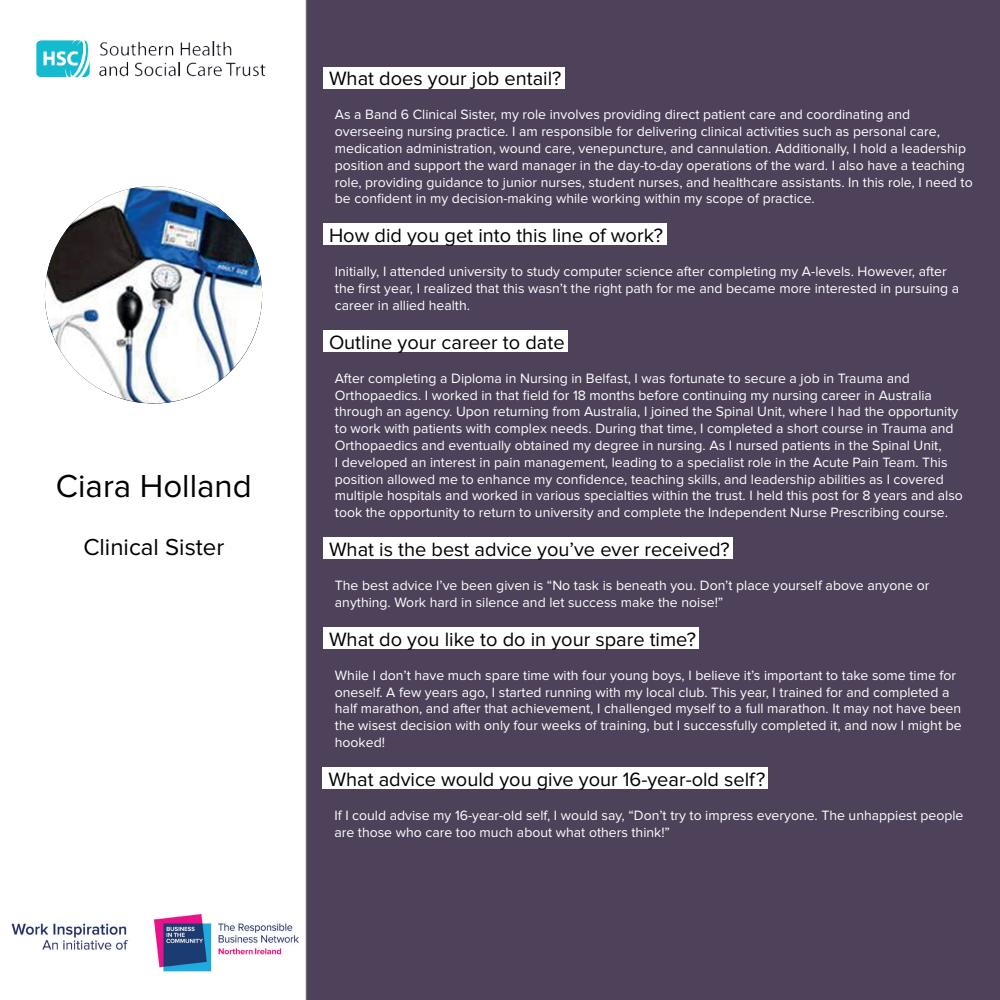
<style>
.page{position:relative;width:1000px;height:1000px;background:#fff}
.page>*{position:absolute;margin:0;border:0;box-sizing:border-box;transform-origin:0 0}
.t1{font:33px "Proxima Nova";color:#000001}
.t2{font:24px "Proxima Nova";color:#000001}
.t3{font:20px "Proxima Nova";color:#000001}
.t4{font:14px/16.8px "Proxima Nova";color:#fff}
</style>
<div class="page">
<div style="left:305px;top:0;width:695px;height:1000px;background:#4d4259"></div>
<div style="left:323px;top:67px;width:241px;height:21px;background:#fff"></div>
<div style="left:323px;top:223px;width:343px;height:22px;background:#fff"></div>
<div style="left:323px;top:330px;width:245px;height:22px;background:#fff"></div>
<div style="left:323px;top:537px;width:410px;height:22px;background:#fff"></div>
<div style="left:323px;top:627px;width:376px;height:22px;background:#fff"></div>
<div style="left:322px;top:767px;width:446px;height:22px;background:#fff"></div>
<img style="left:36px;top:40px;width:230px;height:38px">
<img style="left:45px;top:186px;width:217px;height:217px;border-radius:109px">
<img style="left:11px;top:913px;width:288px;height:59px">
<h1 class="t1" style="left:56px;top:471px;width:197px">Ciara Holland</h1>
<h2 class="t2" style="left:83px;top:536px;width:142px">Clinical Sister</h2>
<h3 class="t3" style="left:329px;top:70px;width:234px">What does your job entail?</h3>
<p class="t4" style="left:335px;top:107px;width:639px">As a Band 6 Clinical Sister, my role involves providing direct patient care and coordinating and overseeing nursing practice. I am responsible for delivering clinical activities such as personal care, medication administration, wound care, venepuncture, and cannulation. Additionally, I hold a leadership position and support the ward manager in the day-to-day operations of the ward. I also have a teaching role, providing guidance to junior nurses, student nurses, and healthcare assistants. In this role, I need to be confident in my decision-making while working within my scope of practice.</p>
<h3 class="t3" style="left:329px;top:226px;width:336px">How did you get into this line of work?</h3>
<p class="t4" style="left:335px;top:264px;width:626px">Initially, I attended university to study computer science after completing my A-levels. However, after the first year, I realized that this wasn’t the right path for me and became more interested in pursuing a career in allied health.</p>
<h3 class="t3" style="left:329px;top:333px;width:237px">Outline your career to date</h3>
<p class="t4" style="left:335px;top:370px;width:630px">After completing a Diploma in Nursing in Belfast, I was fortunate to secure a job in Trauma and Orthopaedics. I worked in that field for 18 months before continuing my nursing career in Australia through an agency. Upon returning from Australia, I joined the Spinal Unit, where I had the opportunity to work with patients with complex needs. During that time, I completed a short course in Trauma and Orthopaedics and eventually obtained my degree in nursing. As I nursed patients in the Spinal Unit,<br>I developed an interest in pain management, leading to a specialist role in the Acute Pain Team. This position allowed me to enhance my confidence, teaching skills, and leadership abilities as I covered multiple hospitals and worked in various specialties within the trust. I held this post for 8 years and also took the opportunity to return to university and complete the Independent Nurse Prescribing course.</p>
<h3 class="t3" style="left:329px;top:540px;width:402px">What is the best advice you’ve ever received?</h3>
<p class="t4" style="left:335px;top:578px;width:596px">The best advice I’ve been given is “No task is beneath you. Don’t place yourself above anyone or anything. Work hard in silence and let success make the noise!”</p>
<h3 class="t3" style="left:329px;top:630px;width:369px">What do you like to do in your spare time?</h3>
<p class="t4" style="left:335px;top:667px;width:628px">While I don’t have much spare time with four young boys, I believe it’s important to take some time for oneself. A few years ago, I started running with my local club. This year, I trained for and completed a half marathon, and after that achievement, I challenged myself to a full marathon. It may not have been the wisest decision with only four weeks of training, but I successfully completed it, and now I might be hooked!</p>
<h3 class="t3" style="left:328px;top:770px;width:438px">What advice would you give your 16-year-old self?</h3>
<p class="t4" style="left:334px;top:807px;width:631px">If I could advise my 16-year-old self, I would say, “Don’t try to impress everyone. The unhappiest people are those who care too much about what others think!”</p>
</div>
